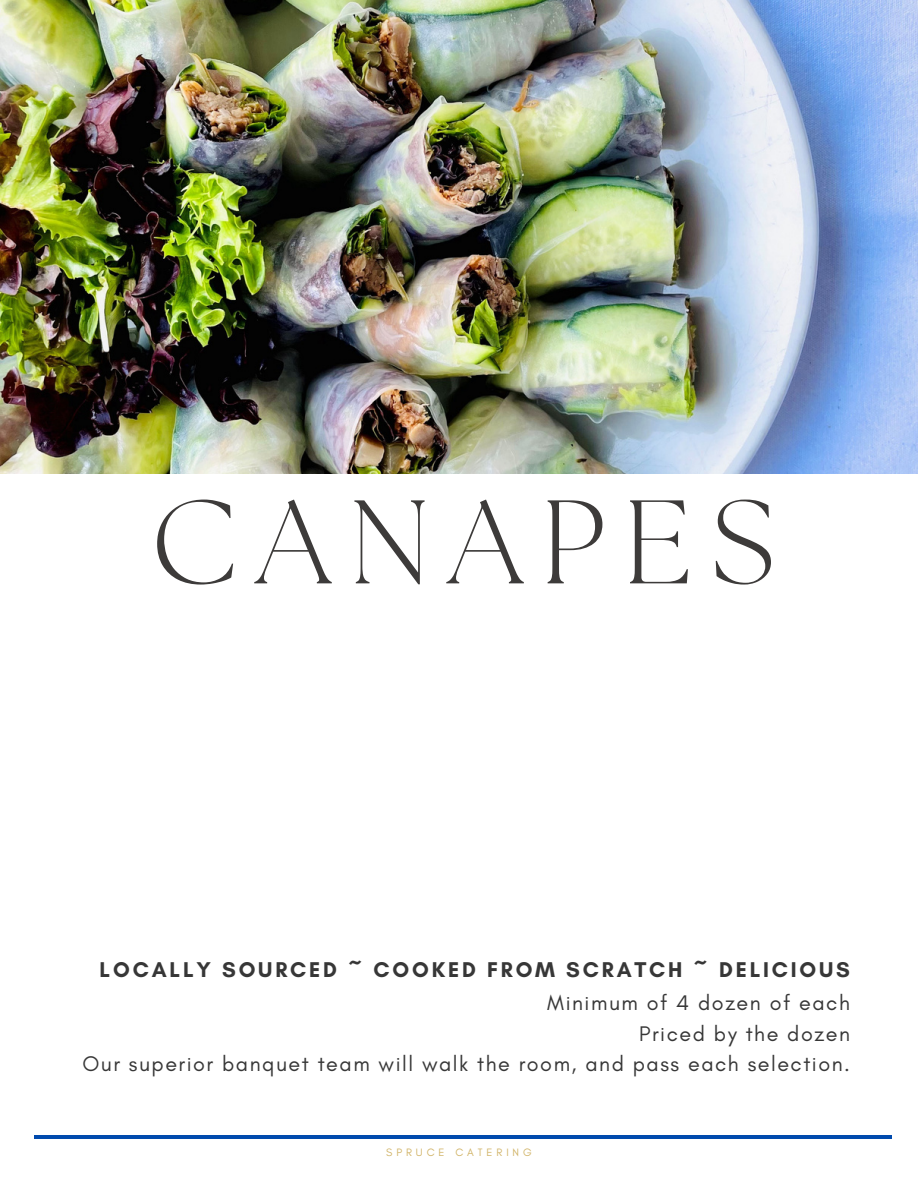
<style>
.page{position:relative;width:918px;height:1188px;background:#fff}
.page>*{position:absolute;margin:0;border:0;box-sizing:border-box;transform-origin:0 0}
.t1{font:300 118.5px "The Seasons";letter-spacing:.15em;color:#3d3b3a}
.t2{font:700 21.75px "Glacial Indifference";letter-spacing:.13em;color:#373737}
.t3{font:21.6px/30.3px "Glacial Indifference";letter-spacing:.07em;color:#373737;text-align:right}
.t4{font:10.95px "Glacial Indifference";letter-spacing:.36em;color:#d0b264}
</style>
<div class="page">
<hr style="left:35px;top:1136px;width:857px;height:3px;background:#004aad">
<img style="left:0;top:0;width:918px;height:474px">
<h2 class="t1" style="left:151px;top:489px;width:626px">CANAPES</h2>
<h3 class="t2" style="left:100px;top:956px;width:752px">LOCALLY SOURCED ~ COOKED FROM SCRATCH ~ DELICIOUS</h3>
<p class="t3" style="left:82px;top:987px;width:769px">Minimum of 4 dozen of each<br>Priced by the dozen<br>Our superior banquet team will walk the room, and pass each selection.</p>
<h1 class="t4" style="left:386px;top:1145px;width:147px">SPRUCE CATERING</h1>
</div>
